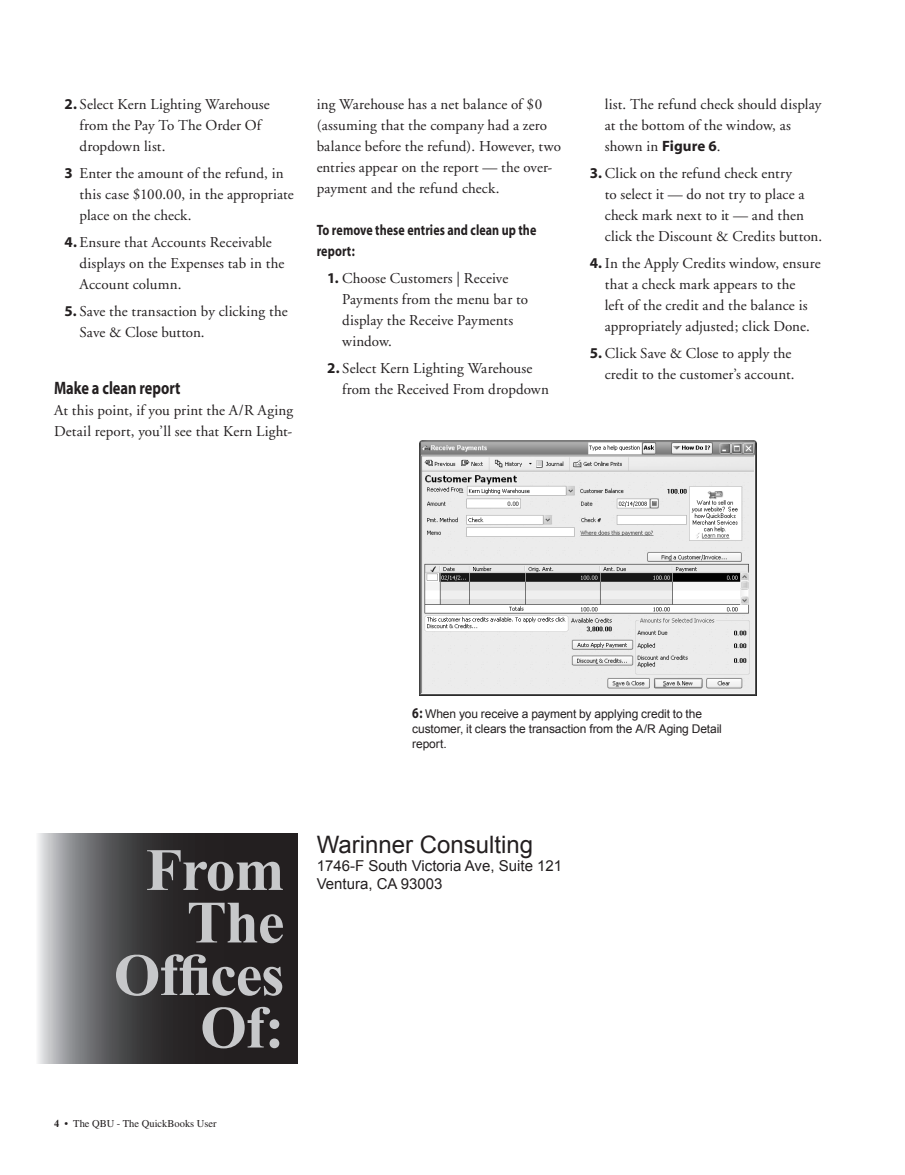
<style>
.page{position:relative;width:905px;height:1175px;background:#fff}
.page>*{position:absolute;margin:0;border:0;box-sizing:border-box;transform-origin:0 0}
.t1{font:700 60px "Times New Roman";letter-spacing:-.02em;color:#c7c8ca}
.t2{font:24px "Arial";color:#231f20}
.head2{font:700 18px "Myriad";color:#231f20;scale:.8 1}
.listnum{font:15px/21px "Adobe Garamond";letter-spacing:.01em;color:#231f20}
.firstpara{font:15px/21px "Adobe Garamond";letter-spacing:.01em;color:#231f20}
.t3{font:15px "Arial";color:#231f20}
.listhead{font:700 15px/21px "Myriad";letter-spacing:.005em;color:#231f20;scale:.8 1}
.t4{font:12px/15px "Arial";letter-spacing:-.01em;color:#231f20}
.t5{font:10.5px "Times";color:#231f20}
.s1{font-family:"Myriad";font-weight:700}
.s2{font-family:"Myriad";font-weight:700;font-size:15px}
</style>
<div class="page">
<svg style="left:38px;top:833px;width:260px;height:230px;background:#484748"></svg>
<img style="left:419px;top:440px;width:337px;height:256px">
<p class="listnum" style="left:80px;top:94px;width:192px;text-indent:-15px"><span class="s1">2.</span> Select Kern Lighting Warehouse from the Pay To The Order Of dropdown list.</p>
<p class="listnum" style="left:80px;top:163px;width:216px;text-indent:-15px"><span class="s1">3</span> Enter the amount of the refund, in this case $100.00, in the appropriate place on the check.</p>
<p class="listnum" style="left:80px;top:232px;width:206px;text-indent:-15px"><span class="s1">4.</span> Ensure that Accounts Receivable displays on the Expenses tab in the<br>Account column.</p>
<p class="listnum" style="left:80px;top:301px;width:210px;text-indent:-15px"><span class="s1">5.</span> Save the transaction by clicking the<br>Save &amp; Close button.</p>
<p class="head2" style="left:54px;top:378px;width:159px">Make a clean report</p>
<p class="firstpara" style="left:54px;top:400px;width:240px">At this point, if you print the A/R Aging<br>Detail report, you’ll see that Kern Light-</p>
<p class="firstpara" style="left:316px;top:94px;width:246px">ing Warehouse has a net balance of $0 (assuming that the company had a zero balance before the refund). However, two entries appear on the report — the over&shy;payment and the refund check.</p>
<p class="listhead" style="left:316px;top:219px;width:276px">To remove these entries and clean up the report:</p>
<p class="listnum" style="left:342px;top:268px;width:187px;text-indent:-15px"><span class="s1">1.</span> Choose Customers | Receive<br>Payments from the menu bar to display the Receive Payments window.</p>
<p class="listnum" style="left:342px;top:358px;width:208px;text-indent:-15px"><span class="s1">2.</span> Select Kern Lighting Warehouse from the Received From dropdown</p>
<p class="listnum" style="left:604px;top:94px;width:218px">list. The refund check should display at the bottom of the window, as shown in <span class="s1">Figure 6</span>.</p>
<p class="listnum" style="left:604px;top:163px;width:219px;text-indent:-15px"><span class="s1">3.</span> Click on the refund check entry<br>to select it — do not try to place a check mark next to it — and then click the Discount &amp; Credits button.</p>
<p class="listnum" style="left:604px;top:253px;width:217px;text-indent:-15px"><span class="s1">4.</span> In the Apply Credits window, ensure that a check mark appears to the<br>left of the credit and the balance is appropriately adjusted; click Done.</p>
<p class="listnum" style="left:590px;top:343px;width:206px;text-align:right"><span class="s1">5.</span> Click Save &amp; Close to apply the credit to the customer’s account.</p>
<p class="t4" style="left:412px;top:706px;width:311px"><span class="s2">6:</span> When you receive a payment by applying credit to the customer, it clears the transaction from the A/R Aging Detail report.</p>
<p class="t1" style="left:146px;top:828px;width:140px">From</p>
<p class="t1" style="left:187px;top:881px;width:99px">The</p>
<p class="t1" style="left:114px;top:933px;width:172px">Offices</p>
<p class="t1" style="left:200px;top:986px;width:86px">Of:</p>
<p class="t5" style="left:64px;top:1117px;width:154px">• The QBU - The QuickBooks User</p>
<p class="t2" style="left:316px;top:828px;width:218px">Warinner Consulting</p>
<p class="t3" style="left:316px;top:855px;width:247px">1746-F South Victoria Ave, Suite 121</p>
<p class="t3" style="left:316px;top:873px;width:127px">Ventura, CA 93003</p>
</div>
